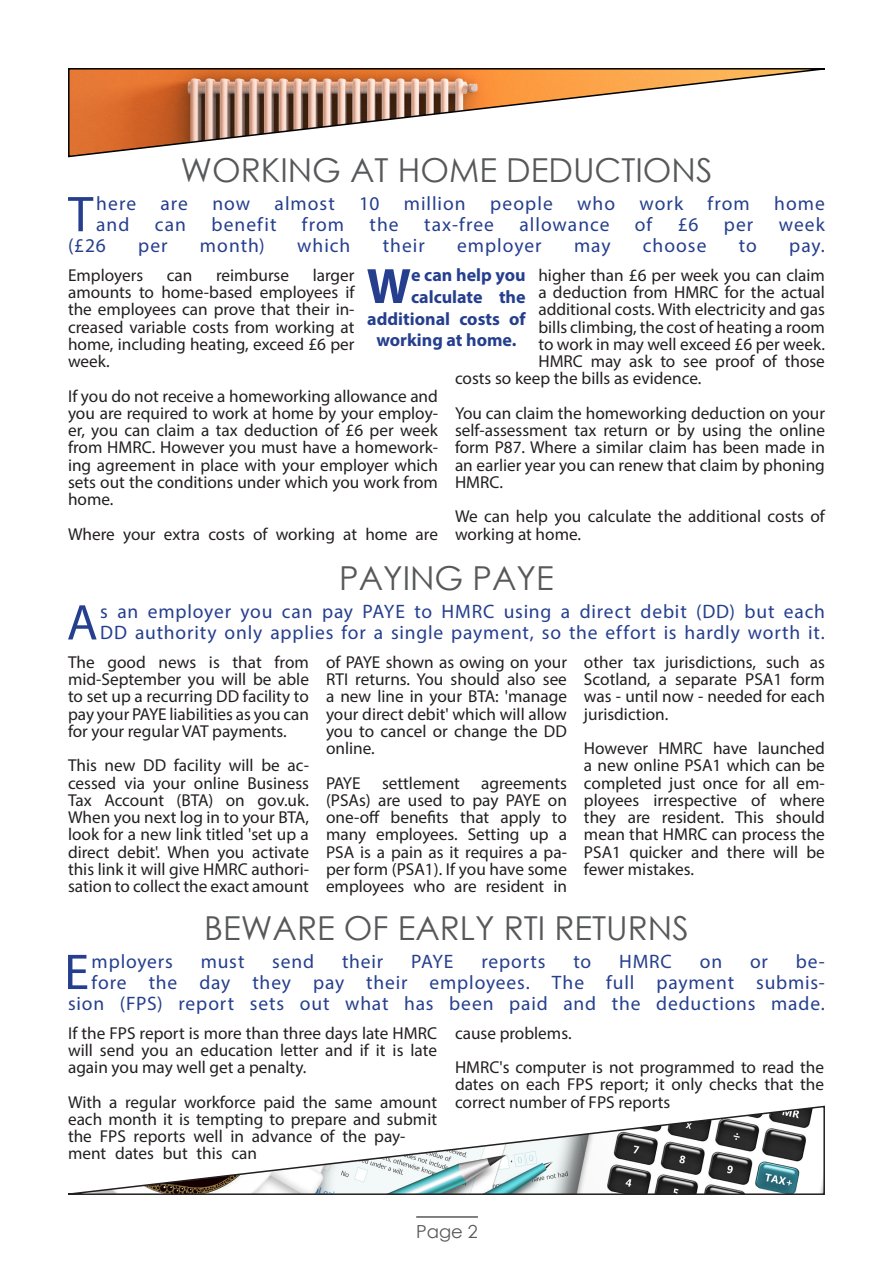
<style>
.page{position:relative;width:893px;height:1263px;background:#fff}
.page>*{position:absolute;margin:0;border:0;box-sizing:border-box;transform-origin:0 0}
.t1{font:50.7px "Myriad Pro";color:#253f8e}
.t2{font:700 50.1px "Myriad Pro";color:#253f8e}
.t3{font:33px "Century Gothic";color:#57585a}
.t4{font:19.5px/21px "Myriad Pro";letter-spacing:.045em;color:#253f8e}
.t5{font:700 18px "Myriad Pro";color:#253f8e}
.t6{font:18px "Century Gothic";color:#57585a}
.t7{font:17.25px/17.2px "Myriad Pro";color:#231f20;text-align:justify}
</style>
<div class="page">
<hr style="left:416px;top:1216px;width:62px;height:2px;background:#57585a">
<svg style="left:68px;top:68px;width:757px;height:90px"></svg>
<svg style="left:68px;top:1105px;width:757px;height:90px"></svg>
<p class="t3" style="left:180px;top:147px;width:533px">WORKING AT HOME DEDUCTIONS</p>
<p class="t1" style="left:68px;top:183px;width:27px">T</p>
<p class="t4" style="left:96px;top:193px;width:41px">here</p>
<p class="t4" style="left:161px;top:193px;width:29px">are</p>
<p class="t4" style="left:212px;top:193px;width:39px">now</p>
<p class="t4" style="left:275px;top:193px;width:62px">almost</p>
<p class="t4" style="left:359px;top:193px;width:22px">10</p>
<p class="t4" style="left:404px;top:193px;width:63px">million</p>
<p class="t4" style="left:490px;top:193px;width:64px">people</p>
<p class="t4" style="left:577px;top:193px;width:39px">who</p>
<p class="t4" style="left:640px;top:193px;width:45px">work</p>
<p class="t4" style="left:708px;top:193px;width:44px">from</p>
<p class="t4" style="left:774px;top:193px;width:52px">home</p>
<p class="t4" style="left:96px;top:214px;width:35px">and</p>
<p class="t4" style="left:155px;top:214px;width:33px">can</p>
<p class="t4" style="left:211px;top:214px;width:67px">benefit</p>
<p class="t4" style="left:302px;top:214px;width:44px">from</p>
<p class="t4" style="left:370px;top:214px;width:31px">the</p>
<p class="t4" style="left:424px;top:214px;width:71px">tax-free</p>
<p class="t4" style="left:519px;top:214px;width:91px">allowance</p>
<p class="t4" style="left:635px;top:214px;width:19px">of</p>
<p class="t4" style="left:678px;top:214px;width:22px">£6</p>
<p class="t4" style="left:724px;top:214px;width:31px">per</p>
<p class="t4" style="left:779px;top:214px;width:48px">week</p>
<p class="t4" style="left:68px;top:235px;width:39px">(£26</p>
<p class="t4" style="left:138px;top:235px;width:31px">per</p>
<p class="t4" style="left:200px;top:235px;width:66px">month)</p>
<p class="t4" style="left:297px;top:235px;width:55px">which</p>
<p class="t4" style="left:383px;top:235px;width:43px">their</p>
<p class="t4" style="left:457px;top:235px;width:86px">employer</p>
<p class="t4" style="left:574px;top:235px;width:38px">may</p>
<p class="t4" style="left:643px;top:235px;width:65px">choose</p>
<p class="t4" style="left:739px;top:235px;width:19px">to</p>
<p class="t4" style="left:789px;top:235px;width:37px">pay.</p>
<p class="t2" style="left:367px;top:253px;width:46px">W</p>
<p class="t5" style="left:411px;top:264px;width:116px">e can help you</p>
<p class="t7" style="left:68px;top:266px;width:288px;text-indent:245px">larger amounts to home-based employees if the employees can prove that their in&shy;creased variable costs from working at home, including heating, exceed £6 per week.</p>
<p class="t7" style="left:68px;top:387px;width:371px">If you do not receive a homeworking allowance and you are required to work at home by your employ&shy;er, you can claim a tax deduction of £6 per week from HMRC. However you must have a homework&shy;ing agreement in place with your employer which sets out the conditions under which you work from home.</p>
<p class="t7" style="left:68px;top:525px;width:371px">Where your extra costs of working at home are</p>
<p class="t7" style="left:68px;top:266px;width:77px">Employers</p>
<p class="t7" style="left:167px;top:266px;width:27px">can</p>
<p class="t7" style="left:216px;top:266px;width:74px">reimburse</p>
<p class="t7" style="left:538px;top:266px;width:288px">higher than £6 per week you can claim</p>
<p class="t7" style="left:538px;top:283px;width:288px">a deduction from HMRC for the actual</p>
<p class="t7" style="left:538px;top:301px;width:288px">additional costs. With electricity and gas</p>
<p class="t7" style="left:538px;top:318px;width:288px">bills climbing, the cost of heating a room</p>
<p class="t7" style="left:538px;top:335px;width:288px">to work in may well exceed £6 per week.</p>
<p class="t7" style="left:538px;top:352px;width:288px">HMRC may ask to see proof of those</p>
<p class="t7" style="left:455px;top:370px;width:248px">costs so keep the bills as evidence.</p>
<p class="t7" style="left:455px;top:404px;width:371px">You can claim the homeworking deduction on your self-assessment tax return or by using the online form P87. Where a similar claim has been made in an earlier year you can renew that claim by phoning HMRC.</p>
<p class="t7" style="left:455px;top:508px;width:371px">We can help you calculate the additional costs of working at home.</p>
<p class="t5" style="left:411px;top:285px;width:116px">calculate the</p>
<p class="t5" style="left:367px;top:307px;width:160px">additional costs of</p>
<p class="t5" style="left:376px;top:328px;width:142px">working at home.</p>
<p class="t3" style="left:339px;top:555px;width:216px">PAYING PAYE</p>
<p class="t1" style="left:67px;top:591px;width:33px">A</p>
<p class="t4" style="left:100px;top:601px;width:726px">s an employer you can pay PAYE to HMRC using a direct debit (DD) but each<br>DD authority only applies for a single payment, so the effort is hardly worth it.</p>
<p class="t7" style="left:68px;top:653px;width:242px">The good news is that from mid-September you will be able to set up a recurring DD facility to pay your PAYE liabilities as you can for your regular VAT payments.</p>
<p class="t7" style="left:68px;top:757px;width:242px">This new DD facility will be ac&shy;cessed via your online Business Tax Account (BTA) on gov.uk.<br>When you next log in to your BTA, look for a new link titled 'set up a direct debit'. When you activate this link it will give HMRC authori&shy;sation to collect the exact amount</p>
<p class="t7" style="left:326px;top:653px;width:242px">of PAYE shown as owing on your RTI returns. You should also see a new line in your BTA: 'manage your direct debit' which will allow you to cancel or change the DD online.</p>
<p class="t7" style="left:326px;top:774px;width:242px">PAYE settlement agreements (PSAs) are used to pay PAYE on one-off benefits that apply to many employees. Setting up a PSA is a pain as it requires a pa&shy;per form (PSA1). If you have some employees who are resident in</p>
<p class="t7" style="left:584px;top:653px;width:242px">other tax jurisdictions, such as Scotland, a separate PSA1 form was - until now - needed for each jurisdiction.</p>
<p class="t7" style="left:584px;top:739px;width:242px">However HMRC have launched a new online PSA1 which can be completed just once for all em&shy;ployees irrespective of where they are resident. This should mean that HMRC can process the PSA1 quicker and there will be fewer mistakes.</p>
<p class="t3" style="left:204px;top:905px;width:486px">BEWARE OF EARLY RTI RETURNS</p>
<p class="t1" style="left:64px;top:941px;width:26px">E</p>
<p class="t4" style="left:92px;top:951px;width:83px">mployers</p>
<p class="t4" style="left:201px;top:951px;width:45px">must</p>
<p class="t4" style="left:272px;top:951px;width:43px">send</p>
<p class="t4" style="left:342px;top:951px;width:43px">their</p>
<p class="t4" style="left:411px;top:951px;width:44px">PAYE</p>
<p class="t4" style="left:481px;top:951px;width:66px">reports</p>
<p class="t4" style="left:573px;top:951px;width:19px">to</p>
<p class="t4" style="left:619px;top:951px;width:54px">HMRC</p>
<p class="t4" style="left:700px;top:951px;width:24px">on</p>
<p class="t4" style="left:750px;top:951px;width:19px">or</p>
<p class="t4" style="left:68px;top:951px;width:758px;text-align:right">be-<br>fore the day they pay their employees. The full payment submis&shy;sion (FPS) report sets out what has been paid and the deductions made.</p>
<p class="t7" style="left:68px;top:1024px;width:371px">If the FPS report is more than three days late HMRC will send you an education letter and if it is late again you may well get a penalty.</p>
<p class="t7" style="left:68px;top:1093px;width:371px;text-align:left">With a regular workforce paid the same amount each month it is tempting to prepare and submit the FPS reports well in advance of the pay&shy;ment dates but this can</p>
<p class="t7" style="left:455px;top:1024px;width:118px">cause problems.</p>
<p class="t7" style="left:455px;top:1058px;width:371px">HMRC's computer is not programmed to read the dates on each FPS report; it only checks that the correct number of FPS reports</p>
<p class="t6" style="left:416px;top:1218px;width:63px">Page 2</p>
</div>
